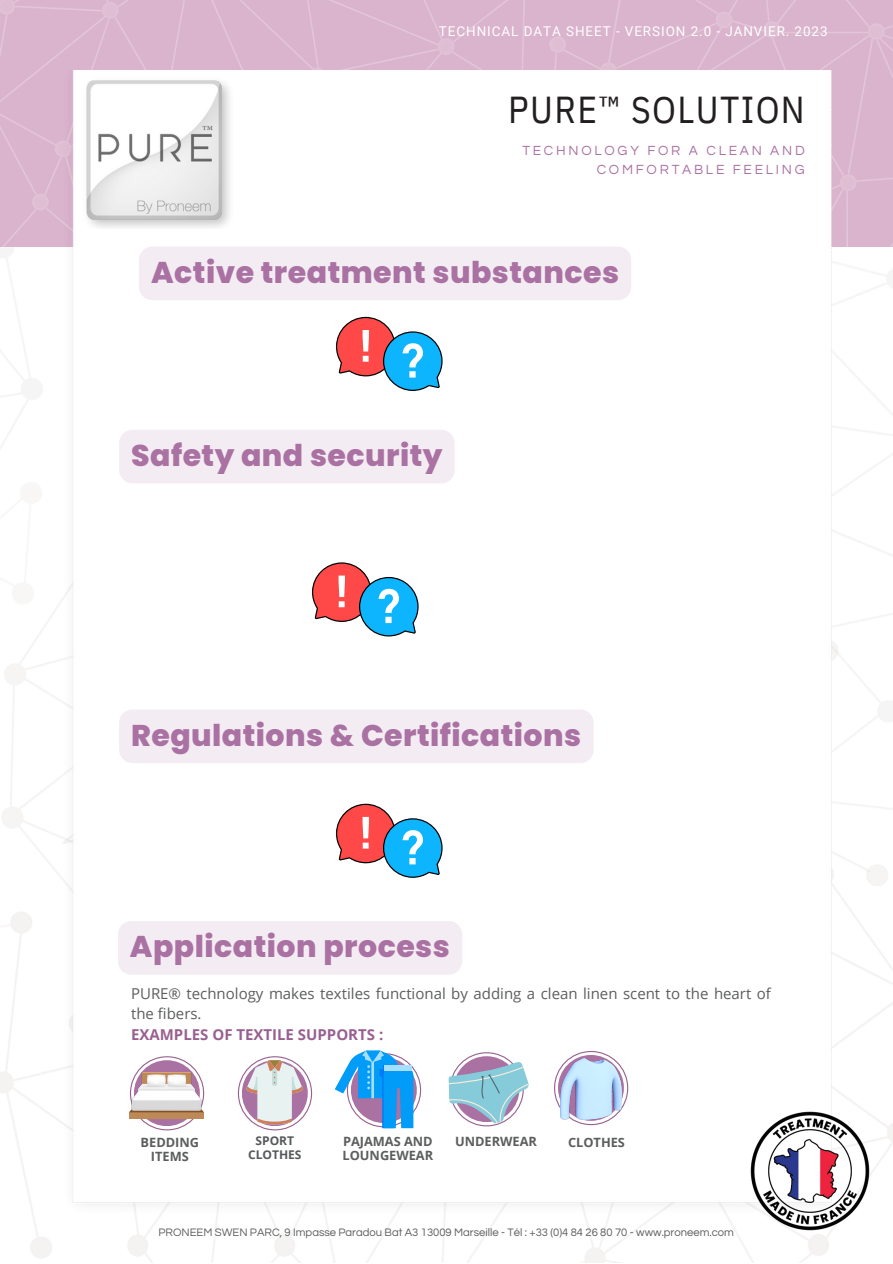
<style>
.page{position:relative;width:893px;height:1264px;background:#fff}
.page>*{position:absolute;margin:0;border:0;box-sizing:border-box;transform-origin:0 0}
.t1{font:37.5px "IBM Plex Sans Cond";letter-spacing:.035em;color:#231f20}
.t2{font:800 30px "Poppins";letter-spacing:.015em;color:#aa71a3}
.t3{font:15px/20.2px "Open Sans";color:#5c5d5d}
.t4{font:700 15px "Open Sans";color:#986090}
.t5{font:13.8px/19px "Questrial";letter-spacing:.2em;color:#aa71a3;text-align:right}
.t6{font:13.5px "Roboto";letter-spacing:.07em;color:#fff}
.t7{font:700 12.75px/14.4px "Open Sans";color:#5c5d5d;text-align:center}
.t8{font:700 12px "Open Sans";color:#56595a}
.t9{font:11.25px "Questrial";color:#5c5d5d}
</style>
<div class="page">
<img style="left:0;top:0;width:892px;height:256px">
<img style="left:59px;top:71px;width:772px;height:1142px">
<img style="left:78px;top:71px;width:154px;height:158px">
<div style="left:119px;top:709px;width:474px;height:54px;background:#f4ecf3"></div>
<div style="left:119px;top:430px;width:335px;height:53px;background:#f4ecf3"></div>
<div style="left:139px;top:246px;width:492px;height:54px;background:#f4ecf3"></div>
<div style="left:118px;top:921px;width:344px;height:53px;background:#f4ecf3"></div>
<svg style="left:336px;top:317px;width:106px;height:74px"></svg>
<svg style="left:312px;top:562px;width:106px;height:74px"></svg>
<svg style="left:336px;top:803px;width:106px;height:75px"></svg>
<svg style="left:238px;top:1056px;width:74px;height:74px"></svg>
<svg style="left:130px;top:1056px;width:74px;height:74px"></svg>
<img style="left:130px;top:1072px;width:73px;height:46px">
<svg style="left:334px;top:1050px;width:87px;height:78px"></svg>
<svg style="left:448px;top:1052px;width:80px;height:74px"></svg>
<svg style="left:554px;top:1050px;width:74px;height:75px"></svg>
<img style="left:560px;top:1058px;width:61px;height:61px">
<img style="left:746px;top:1107px;width:127px;height:127px">
<p class="t6" style="left:439px;top:24px;width:390px">TECHNICAL DATA SHEET - VERSION 2.0 - JANVIER. 2023</p>
<p class="t1" style="left:508px;top:84px;width:298px">PURE™️ SOLUTION</p>
<p class="t5" style="left:522px;top:141px;width:284px">TECHNOLOGY FOR A CLEAN AND<br>COMFORTABLE FEELING</p>
<p class="t2" style="left:151px;top:251px;width:469px">Active treatment substances</p>
<p class="t2" style="left:131px;top:434px;width:313px">Safety and security</p>
<p class="t2" style="left:131px;top:714px;width:451px">Regulations &amp; Certifications</p>
<p class="t2" style="left:130px;top:925px;width:321px">Application process</p>
<p class="t3" style="left:131px;top:983px;width:641px">PURE® technology makes textiles functional by adding a clean linen scent to the heart of the fibers.</p>
<p class="t4" style="left:131px;top:1023px;width:254px">EXAMPLES OF TEXTILE SUPPORTS :</p>
<p class="t7" style="left:141px;top:1134px;width:60px">BEDDING<br>ITEMS</p>
<p class="t7" style="left:342px;top:1133px;width:92px;text-align:left">PAJAMAS AND<br>LOUNGEWEAR</p>
<p class="t8" style="left:255px;top:1132px;width:40px">SPORT</p>
<p class="t7" style="left:455px;top:1133px;width:83px">UNDERWEAR</p>
<p class="t7" style="left:568px;top:1134px;width:58px">CLOTHES</p>
<p class="t8" style="left:248px;top:1146px;width:55px">CLOTHES</p>
<p class="t9" style="left:158px;top:1226px;width:577px">PRONEEM SWEN PARC, 9 Impasse Paradou Bat A3 13009 Marseille - Tél : +33 (0)4 84 26 80 70 - www.proneem.com</p>
</div>
